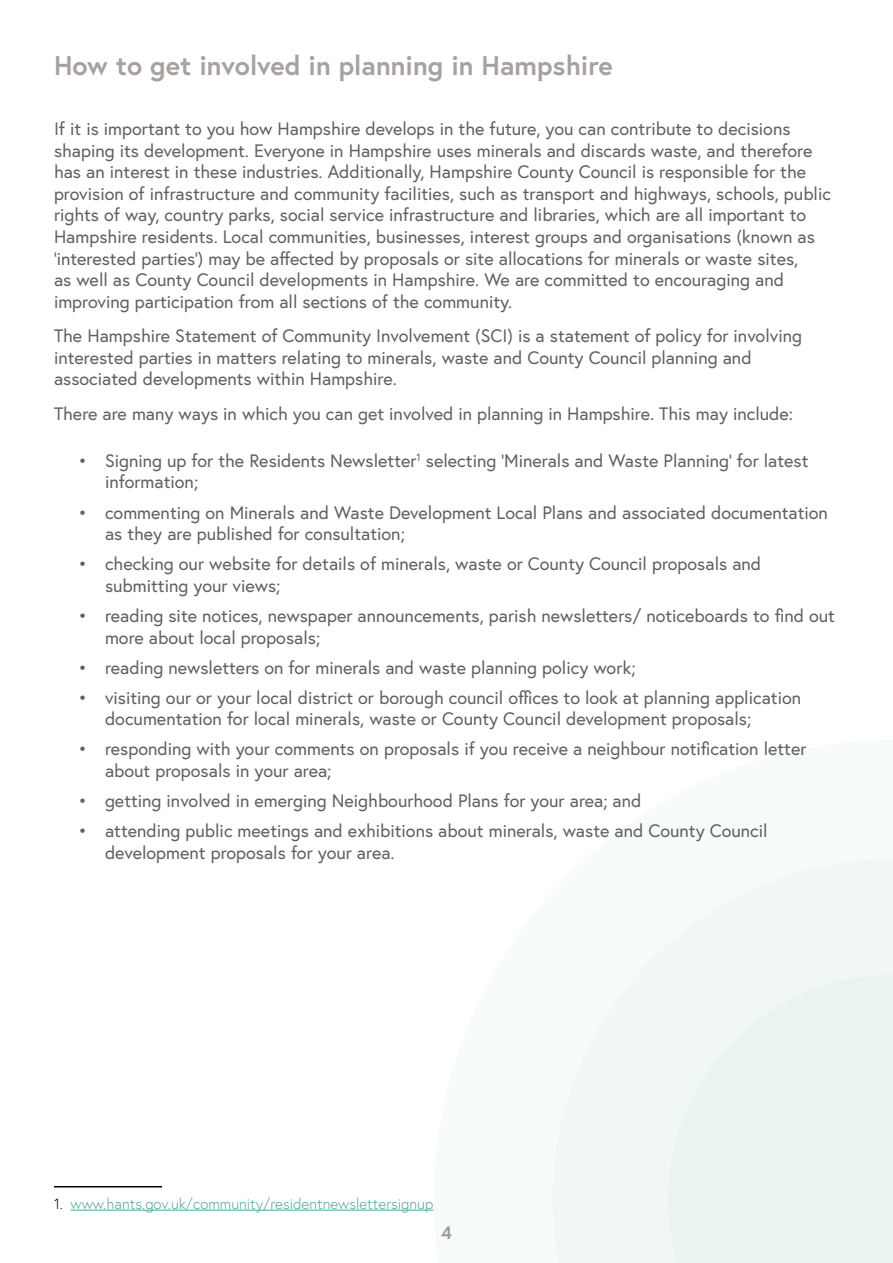
<style>
.page{position:relative;width:893px;height:1263px;background:#fff}
.page>*{position:absolute;margin:0;border:0;box-sizing:border-box;transform-origin:0 0}
.t1{font:700 27px "Europa";color:#a7a2a0}
.t2{font:18px/21.6px "Europa";color:#635e60}
.t3{font:700 18px "Europa";color:#9e9a97}
.t4{font:300 15px "Europa";color:#4aa797}
.s1{color:#000}
</style>
<div class="page">
<div style="left:553px;top:859px;width:340px;height:404px;background:#f0f7f6"></div>
<div style="left:668px;top:974px;width:225px;height:289px;background:#e9f3f2"></div>
<hr style="left:54px;top:1186px;width:108px;height:1px;background:#000">
<hr style="left:70px;top:1210px;width:363px;height:1px;background:#4aa797">
<h1 class="t1" style="left:54px;top:47px;width:560px">How to get involved in planning in Hampshire</h1>
<p class="t2" style="left:54px;top:118px;width:778px">If it is important to you how Hampshire develops in the future, you can contribute to decisions shaping its development. Everyone in Hampshire uses minerals and discards waste, and therefore has an interest in these industries. Additionally, Hampshire County Council is responsible for the provision of infrastructure and community facilities, such as transport and highways, schools, public rights of way, country parks, social service infrastructure and libraries, which are all important to Hampshire residents. Local communities, businesses, interest groups and organisations (known as ‘interested parties’) may be affected by proposals or site allocations for minerals or waste sites,<br>as well as County Council developments in Hampshire. We are committed to encouraging and improving participation from all sections of the community.</p>
<p class="t2" style="left:54px;top:325px;width:749px">The Hampshire Statement of Community Involvement (SCI) is a statement of policy for involving interested parties in matters relating to minerals, waste and County Council planning and associated developments within Hampshire.</p>
<p class="t2" style="left:54px;top:402px;width:741px">There are many ways in which you can get involved in planning in Hampshire. This may include:</p>
<p class="t2" style="left:105px;top:449px;width:705px;text-indent:-27px">• Signing up for the Residents Newsletter<sup>1</sup> selecting ‘Minerals and Waste Planning’ for latest information;</p>
<p class="t2" style="left:105px;top:501px;width:724px;text-indent:-27px">• commenting on Minerals and Waste Development Local Plans and associated documentation as they are published for consultation;</p>
<p class="t2" style="left:105px;top:553px;width:658px;text-indent:-27px">• checking our website for details of minerals, waste or County Council proposals and submitting your views;</p>
<p class="t2" style="left:105px;top:604px;width:731px;text-indent:-27px">• reading site notices, newspaper announcements, parish newsletters/ noticeboards to find out more about local proposals;</p>
<p class="t2" style="left:78px;top:656px;width:559px">• reading newsletters on for minerals and waste planning policy work;</p>
<p class="t2" style="left:105px;top:686px;width:698px;text-indent:-27px">• visiting our or your local district or borough council offices to look at planning application documentation for local minerals, waste or County Council development proposals;</p>
<p class="t2" style="left:105px;top:738px;width:703px;text-indent:-27px">• responding with your comments on proposals if you receive a neighbour notification letter about proposals in your area;</p>
<p class="t2" style="left:78px;top:790px;width:565px">• getting involved in emerging Neighbourhood Plans for your area; and</p>
<p class="t2" style="left:105px;top:820px;width:664px;text-indent:-27px">• attending public meetings and exhibitions about minerals, waste and County Council development proposals for your area.</p>
<p class="t4" style="left:54px;top:1194px;width:381px"><span class="s1">1.</span> www.hants.gov.uk/community/residentnewslettersignup</p>
<p class="t3" style="left:441px;top:1220px;width:12px">4</p>
</div>
